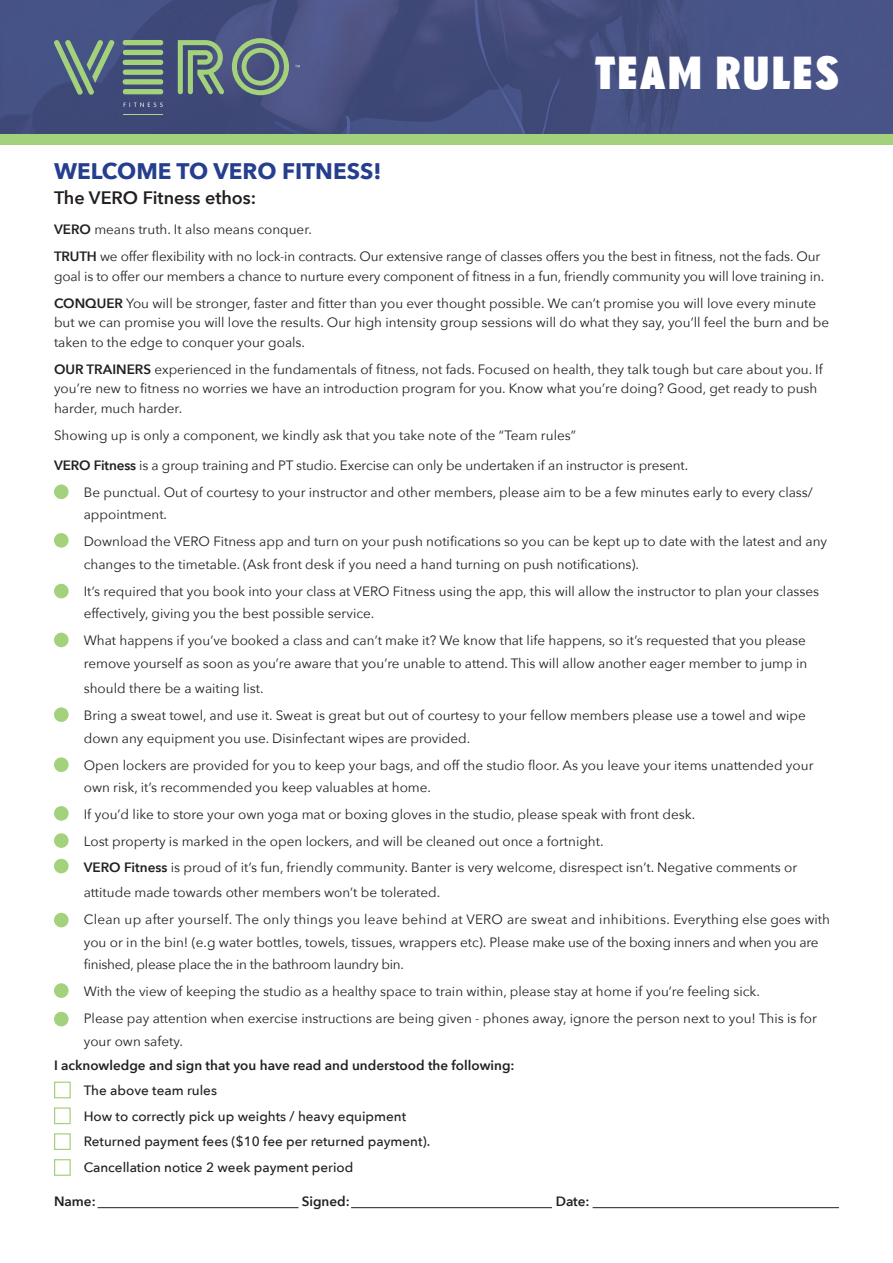
<style>
.page{position:relative;width:893px;height:1263px;background:#fff}
.page>*{position:absolute;margin:0;border:0;box-sizing:border-box;transform-origin:0 0}
.t1{font:700 condensed 45px "Super Grotesk A";letter-spacing:.05em;color:#fff}
.t2{font:700 22.5px "Avenir Next";color:#253f8e}
.t3{font:600 18px "Avenir Next";color:#231f20}
.t4{font:13.5px/27px "Avenir Next";color:#231f20}
.t5{font:500 13.5px/25.5px "Avenir Next";color:#231f20}
.t6{font:600 13.5px "Avenir Next";color:#231f20}
.s1{font-weight:600}
</style>
<div class="page">
<img style="left:0;top:0;width:893px;height:134px">
<div style="left:0;top:134px;width:893px;height:11px;background:#a4d17c"></div>
<svg style="left:122px;top:40px;width:42px;height:54px;background:#759379"></svg>
<svg style="left:54px;top:38px;width:62px;height:57px;background:#5f7580"></svg>
<svg style="left:124px;top:103px;width:39px;height:4px"></svg>
<hr style="left:123px;top:114px;width:40px;height:1px;background:#add588">
<svg style="left:178px;top:40px;width:46px;height:54px;background:#74907b"></svg>
<svg style="left:232px;top:38px;width:57px;height:57px;background:#6e857e"></svg>
<div style="left:54px;top:484px;width:15px;height:15px;background:#a4d17c;border-radius:50%"></div>
<div style="left:54px;top:533px;width:15px;height:15px;background:#a4d17c;border-radius:50%"></div>
<div style="left:54px;top:584px;width:15px;height:14px;background:#a4d17c;border-radius:50%"></div>
<div style="left:54px;top:633px;width:15px;height:14px;background:#a4d17c;border-radius:50%"></div>
<div style="left:54px;top:707px;width:15px;height:15px;background:#a4d17c;border-radius:50%"></div>
<div style="left:54px;top:757px;width:15px;height:15px;background:#a4d17c;border-radius:50%"></div>
<div style="left:54px;top:806px;width:15px;height:15px;background:#a4d17c;border-radius:50%"></div>
<div style="left:54px;top:833px;width:15px;height:15px;background:#a4d17c;border-radius:50%"></div>
<div style="left:54px;top:859px;width:15px;height:14px;background:#a4d17c;border-radius:50%"></div>
<div style="left:54px;top:913px;width:15px;height:14px;background:#a4d17c;border-radius:50%"></div>
<div style="left:54px;top:983px;width:15px;height:15px;background:#a4d17c;border-radius:50%"></div>
<div style="left:54px;top:1012px;width:15px;height:14px;background:#a4d17c;border-radius:50%"></div>
<div style="left:54px;top:1082px;width:17px;height:16px;border:1px solid #a4d17c"></div>
<div style="left:54px;top:1107px;width:17px;height:17px;border:1px solid #a4d17c"></div>
<div style="left:54px;top:1133px;width:17px;height:17px;border:1px solid #a4d17c"></div>
<div style="left:54px;top:1159px;width:17px;height:17px;border:1px solid #a4d17c"></div>
<hr style="left:98px;top:1207px;width:200px;height:1px;background:#231f20">
<hr style="left:351px;top:1207px;width:201px;height:1px;background:#231f20">
<hr style="left:593px;top:1207px;width:246px;height:1px;background:#231f20">
<h1 class="t1" style="left:595px;top:47px;width:245px">TEAM RULES</h1>
<h2 class="t2" style="left:54px;top:156px;width:329px">WELCOME TO VERO FITNESS!</h2>
<h3 class="t3" style="left:54px;top:186px;width:204px">The VERO Fitness ethos:</h3>
<p class="t4" style="left:54px;top:216px;width:768px"><span class="s1">VERO</span> means truth. It also means conquer.<br><span class="s1">TRUTH</span> we offer flexibility with no lock-in contracts. Our extensive range of classes offers you the best in fitness, not the fads. Our</p>
<p class="t4" style="left:54px;top:263px;width:772px">goal is to offer our members a chance to nurture every component of fitness in a fun, friendly community you will love training in.<br><span class="s1">CONQUER</span> You will be stronger, faster and fitter than you ever thought possible. We can’t promise you will love every minute</p>
<p class="t4" style="left:54px;top:313px;width:777px;line-height:19.5px">but we can promise you will love the results. Our high intensity group sessions will do what they say, you’ll feel the burn and be taken to the edge to conquer your goals.</p>
<p class="t4" style="left:54px;top:359px;width:770px;line-height:19.5px"><span class="s1">OUR TRAINERS</span> experienced in the fundamentals of fitness, not fads. Focused on health, they talk tough but care about you. If you’re new to fitness no worries we have an introduction program for you. Know what you’re doing? Good, get ready to push harder, much harder.</p>
<p class="t4" style="left:54px;top:422px;width:523px">Showing up is only a component, we kindly ask that you take note of the “Team rules”</p>
<p class="t4" style="left:84px;top:452px;width:731px;text-indent:-30px"><span class="s1">VERO Fitness</span> is a group training and PT studio. Exercise can only be undertaken if an instructor is present.<br>Be punctual. Out of courtesy to your instructor and other members, please aim to be a few minutes early to every class/</p>
<p class="t4" style="left:84px;top:501px;width:745px">appointment.<br>Download the VERO Fitness app and turn on your push notifications so you can be kept up to date with the latest and any</p>
<p class="t4" style="left:84px;top:551px;width:737px">changes to the timetable. (Ask front desk if you need a hand turning on push notifications).<br>It’s required that you book into your class at VERO Fitness using the app, this will allow the instructor to plan your classes</p>
<p class="t4" style="left:84px;top:600px;width:724px">effectively, giving you the best possible service.<br>What happens if you’ve booked a class and can’t make it? We know that life happens, so it’s requested that you please</p>
<p class="t4" style="left:84px;top:650px;width:725px;line-height:25.5px">remove yourself as soon as you’re aware that you’re unable to attend. This will allow another eager member to jump in should there be a waiting list.</p>
<p class="t4" style="left:84px;top:704px;width:723px;line-height:22.5px">Bring a sweat towel, and use it. Sweat is great but out of courtesy to your fellow members please use a towel and wipe down any equipment you use. Disinfectant wipes are provided.</p>
<p class="t4" style="left:84px;top:754px;width:731px;line-height:22.5px">Open lockers are provided for you to keep your bags, and off the studio floor. As you leave your items unattended your own risk, it’s recommended you keep valuables at home.</p>
<p class="t4" style="left:84px;top:801px;width:613px">If you’d like to store your own yoga mat or boxing gloves in the studio, please speak with front desk.<br>Lost property is marked in the open lockers, and will be cleaned out once a fortnight.</p>
<p class="t4" style="left:84px;top:854px;width:715px;line-height:25.5px"><span class="s1">VERO Fitness</span> is proud of it’s fun, friendly community. Banter is very welcome, disrespect isn’t. Negative comments or attitude made towards other members won’t be tolerated.</p>
<p class="t4" style="left:84px;top:908px;width:748px;line-height:22.5px">Clean up after yourself. The only things you leave behind at VERO are sweat and inhibitions. Everything else goes with you or in the bin! (e.g water bottles, towels, tissues, wrappers etc). Please make use of the boxing inners and when you are finished, please place the in the bathroom laundry bin.</p>
<p class="t4" style="left:84px;top:978px;width:735px">With the view of keeping the studio as a healthy space to train within, please stay at home if you’re feeling sick.<br>Please pay attention when exercise instructions are being given - phones away, ignore the person next to you! This is for</p>
<p class="t4" style="left:84px;top:1028px;width:101px">your own safety.</p>
<p class="t6" style="left:54px;top:1056px;width:462px">I acknowledge and sign that you have read and understood the following:</p>
<p class="t5" style="left:84px;top:1078px;width:348px">The above team rules<br>How to correctly pick up weights / heavy equipment Returned payment fees ($10 fee per returned payment).<br>Cancellation notice 2 week payment period</p>
<p class="t6" style="left:54px;top:1193px;width:43px">Name:</p>
<p class="t6" style="left:302px;top:1193px;width:50px">Signed:</p>
<p class="t6" style="left:556px;top:1193px;width:35px">Date:</p>
</div>
